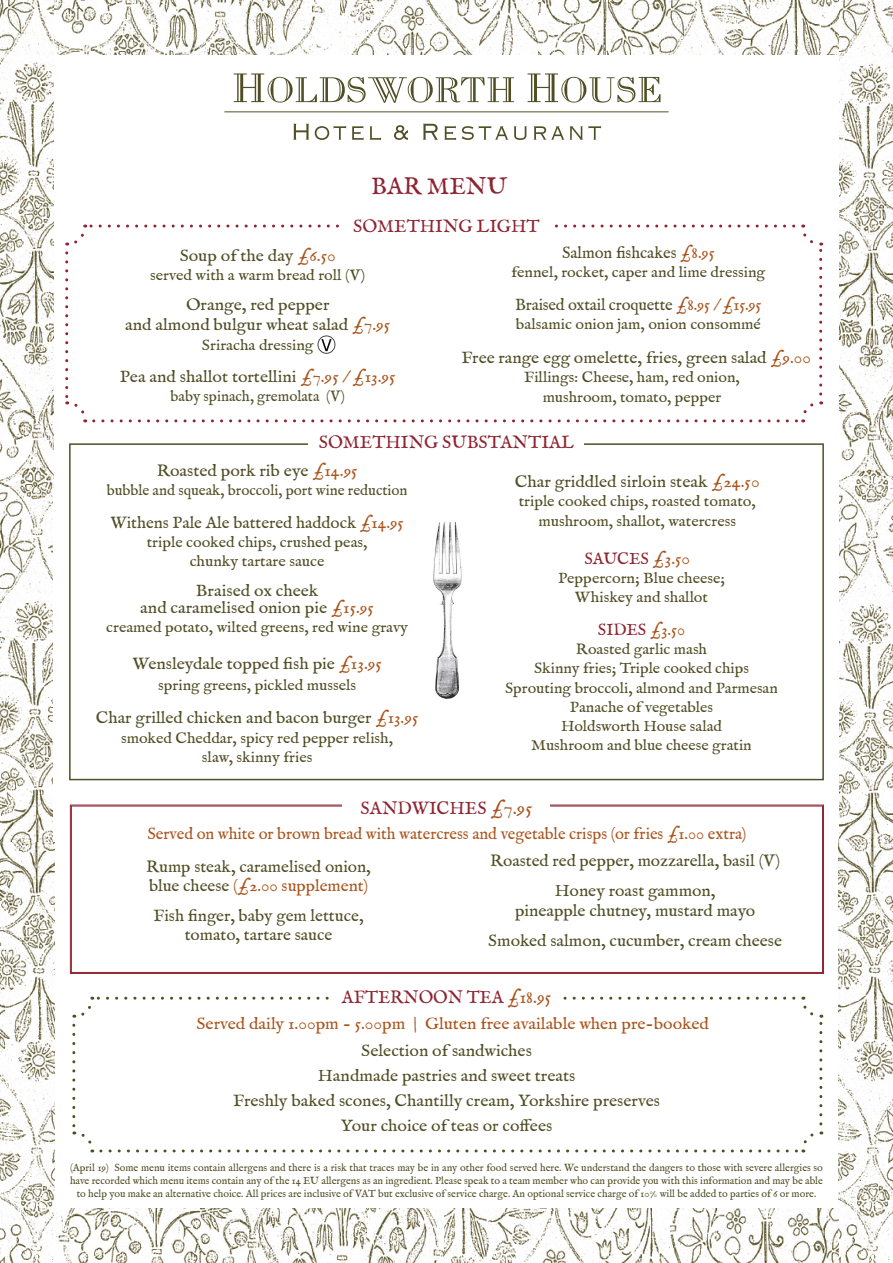
<style>
.page{position:relative;width:893px;height:1263px;background:#fff}
.page>*{position:absolute;margin:0;border:0;box-sizing:border-box;transform-origin:0 0}
.t1{font:24px "IM FELL English PRO Roman";color:#8d2431}
.t2{font:18px "IM FELL English PRO Roman";color:#8d2431}
.t3{font:16.5px "IM FELL English PRO Roman";color:#514e25;scale:1.07 1}
.t4{font:16.5px "IM FELL English PRO Roman";color:#514e25;scale:1.06 1}
.t5{font:16.5px "IM FELL English PRO Roman";color:#514e25;scale:1.04 1}
.t6{font:16.5px "IM FELL English PRO Roman";color:#514e25}
.t7{font:16.5px "IM FELL English PRO Roman";color:#aa541c}
.t8{font:16.5px "IM FELL English PRO Roman";color:#aa541c;scale:1.07 1}
.t9{font:16.5px "IM FELL English PRO Roman";color:#aa541c;scale:1.04 1}
.t10{font:16.5px "IM FELL English PRO Roman";color:#8d2431}
.t11{font:15px "IM FELL English PRO Roman";color:#514e25;scale:1.07 1}
.t12{font:15px "IM FELL English PRO Roman";color:#514e25;scale:1.06 1}
.t13{font:15px "IM FELL English PRO Roman";color:#514e25}
.t14{font:10.5px/12.6px "IM FELL English PRO Roman";color:#514e25;text-align:center}
.s1{color:#aa541c}
.s2{color:#514e25}
</style>
<div class="page">
<img style="left:433px;top:521px;width:29px;height:178px">
<img style="left:54px;top:0;width:786px;height:54px">
<img style="left:0;top:0;width:54px;height:487px">
<img style="left:840px;top:0;width:53px;height:840px">
<img style="left:0;top:487px;width:52px;height:356px">
<img style="left:0;top:843px;width:54px;height:420px">
<img style="left:839px;top:840px;width:54px;height:423px">
<img style="left:55px;top:1209px;width:587px;height:54px">
<img style="left:642px;top:1209px;width:197px;height:54px">
<svg style="left:65px;top:253px;width:23px;height:169px"></svg>
<svg style="left:94px;top:401px;width:728px;height:21px"></svg>
<svg style="left:801px;top:225px;width:21px;height:169px"></svg>
<svg style="left:67px;top:225px;width:727px;height:21px"></svg>
<svg style="left:234px;top:73px;width:280px;height:30px"></svg>
<svg style="left:527px;top:73px;width:133px;height:30px"></svg>
<svg style="left:293px;top:124px;width:16px;height:16px"></svg>
<svg style="left:315px;top:126px;width:31px;height:14px"></svg>
<svg style="left:352px;top:126px;width:12px;height:14px"></svg>
<svg style="left:370px;top:126px;width:11px;height:14px"></svg>
<svg style="left:394px;top:125px;width:14px;height:15px"></svg>
<svg style="left:423px;top:124px;width:15px;height:16px"></svg>
<svg style="left:444px;top:126px;width:12px;height:14px"></svg>
<svg style="left:462px;top:126px;width:46px;height:14px"></svg>
<svg style="left:514px;top:126px;width:13px;height:14px"></svg>
<svg style="left:534px;top:126px;width:30px;height:14px"></svg>
<svg style="left:570px;top:126px;width:31px;height:14px"></svg>
<hr style="left:224px;top:111px;width:445px;height:1px;background:#514e25">
<div style="left:69px;top:443px;width:755px;height:337px;border:2px solid #514e25"></div>
<div style="left:309px;top:434px;width:275px;height:19px;background:#fff"></div>
<svg style="left:70px;top:804px;width:754px;height:170px"></svg>
<svg style="left:72px;top:1025px;width:23px;height:127px"></svg>
<svg style="left:101px;top:1131px;width:721px;height:21px"></svg>
<svg style="left:801px;top:997px;width:21px;height:127px"></svg>
<svg style="left:74px;top:997px;width:720px;height:21px"></svg>
<div style="left:343px;top:800px;width:207px;height:21px;background:#fff"></div>
<div style="left:343px;top:219px;width:207px;height:16px;background:#fff"></div>
<div style="left:333px;top:990px;width:227px;height:18px;background:#fff"></div>
<img style="left:317px;top:335px;width:18px;height:19px">
<p class="t1" style="left:371px;top:173px;width:137px">BAR MENU</p>
<p class="t2" style="left:353px;top:216px;width:188px">SOMETHING LIGHT</p>
<p class="t3" style="left:180px;top:246px;width:147px">Soup of the day <span class="s1">£6.50</span></p>
<p class="t11" style="left:150px;top:267px;width:202px">served with a warm bread roll (V)</p>
<p class="t3" style="left:186px;top:295px;width:136px">Orange, red pepper</p>
<p class="t3" style="left:125px;top:315px;width:249px">and almond bulgur wheat salad <span class="s1">£7.95</span></p>
<p class="t11" style="left:202px;top:337px;width:106px">Sriracha dressing</p>
<p class="t3" style="left:120px;top:367px;width:259px">Pea and shallot tortellini <span class="s1">£7.95 / £13.95</span></p>
<p class="t13" style="left:171px;top:387px;width:176px">baby spinach, gremolata (V)</p>
<p class="t6" style="left:562px;top:243px;width:154px">Salmon fishcakes <span class="s1">£8.95</span></p>
<p class="t11" style="left:511px;top:263px;width:239px">fennel, rocket, caper and lime dressing</p>
<p class="t6" style="left:515px;top:295px;width:248px">Braised oxtail croquette <span class="s1">£8.95 / £15.95</span></p>
<p class="t11" style="left:516px;top:315px;width:230px">balsamic onion jam, onion consommé</p>
<p class="t4" style="left:461px;top:348px;width:331px">Free range egg omelette, fries, green salad <span class="s1">£9.00</span></p>
<p class="t12" style="left:524px;top:369px;width:205px">Fillings: Cheese, ham, red onion,</p>
<p class="t12" style="left:543px;top:388px;width:170px">mushroom, tomato, pepper</p>
<p class="t2" style="left:319px;top:431px;width:257px">SOMETHING SUBSTANTIAL</p>
<p class="t3" style="left:157px;top:461px;width:189px">Roasted pork rib eye <span class="s1">£14.95</span></p>
<p class="t13" style="left:107px;top:481px;width:302px">bubble and squeak, broccoli, port wine reduction</p>
<p class="t6" style="left:111px;top:513px;width:295px">Withens Pale Ale battered haddock <span class="s1">£14.95</span></p>
<p class="t11" style="left:147px;top:534px;width:208px">triple cooked chips, crushed peas,</p>
<p class="t11" style="left:190px;top:553px;width:128px">chunky tartare sauce</p>
<p class="t3" style="left:196px;top:581px;width:116px">Braised ox cheek</p>
<p class="t3" style="left:140px;top:598px;width:220px">and caramelised onion pie <span class="s1">£15.95</span></p>
<p class="t11" style="left:106px;top:619px;width:284px">creamed potato, wilted greens, red wine gravy</p>
<p class="t3" style="left:132px;top:654px;width:235px">Wensleydale topped fish pie <span class="s1">£13.95</span></p>
<p class="t11" style="left:158px;top:677px;width:186px">spring greens, pickled mussels</p>
<p class="t4" style="left:96px;top:708px;width:306px">Char grilled chicken and bacon burger <span class="s1">£13.95</span></p>
<p class="t11" style="left:121px;top:729px;width:256px">smoked Cheddar, spicy red pepper relish,</p>
<p class="t11" style="left:202px;top:748px;width:105px">slaw, skinny fries</p>
<p class="t3" style="left:515px;top:472px;width:230px">Char griddled sirloin steak <span class="s1">£24.50</span></p>
<p class="t11" style="left:519px;top:493px;width:223px">triple cooked chips, roasted tomato,</p>
<p class="t11" style="left:538px;top:512px;width:186px">mushroom, shallot, watercress</p>
<p class="t10" style="left:584px;top:549px;width:107px">SAUCES <span class="s1">£3.50</span></p>
<p class="t11" style="left:558px;top:569px;width:157px">Peppercorn; Blue cheese;</p>
<p class="t11" style="left:575px;top:589px;width:126px">Whiskey and shallot</p>
<p class="t10" style="left:598px;top:620px;width:89px">SIDES <span class="s1">£3.50</span></p>
<p class="t12" style="left:576px;top:640px;width:125px">Roasted garlic mash</p>
<p class="t12" style="left:534px;top:660px;width:204px">Skinny fries; Triple cooked chips</p>
<p class="t12" style="left:505px;top:679px;width:259px">Sprouting broccoli, almond and Parmesan</p>
<p class="t12" style="left:570px;top:698px;width:137px">Panache of vegetables</p>
<p class="t12" style="left:561px;top:717px;width:153px">Holdsworth House salad</p>
<p class="t12" style="left:531px;top:737px;width:209px">Mushroom and blue cheese gratin</p>
<p class="t2" style="left:361px;top:797px;width:173px">SANDWICHES <span class="s1">£7.95</span></p>
<p class="t7" style="left:147px;top:824px;width:600px">Served on white or brown bread with watercress and vegetable crisps (or fries £1.00 extra)</p>
<p class="t5" style="left:146px;top:857px;width:218px">Rump steak, caramelised onion,</p>
<p class="t9" style="left:149px;top:876px;width:212px"><span class="s2">blue cheese</span> (£2.00 supplement)</p>
<p class="t5" style="left:153px;top:906px;width:204px">Fish finger, baby gem lettuce,</p>
<p class="t5" style="left:185px;top:925px;width:143px">tomato, tartare sauce</p>
<p class="t5" style="left:490px;top:851px;width:280px">Roasted red pepper, mozzarella, basil (V)</p>
<p class="t4" style="left:555px;top:881px;width:153px">Honey roast gammon,</p>
<p class="t4" style="left:515px;top:900px;width:228px">pineapple chutney, mustard mayo</p>
<p class="t4" style="left:488px;top:930px;width:279px">Smoked salmon, cucumber, cream cheese</p>
<p class="t2" style="left:342px;top:987px;width:211px">AFTERNOON TEA <span class="s1">£18.95</span></p>
<p class="t8" style="left:196px;top:1014px;width:480px">Served daily 1.00pm - 5.00pm | Gluten free available when pre-booked</p>
<p class="t3" style="left:361px;top:1041px;width:161px">Selection of sandwiches</p>
<p class="t3" style="left:318px;top:1066px;width:242px">Handmade pastries and sweet treats</p>
<p class="t3" style="left:233px;top:1091px;width:401px">Freshly baked scones, Chantilly cream, Yorkshire preserves</p>
<p class="t3" style="left:341px;top:1116px;width:199px">Your choice of teas or coffees</p>
<p class="t14" style="left:70px;top:1162px;width:754px">(April 19) Some menu items contain allergens and there is a risk that traces may be in any other food served here. We understand the dangers to those with severe allergies so have recorded which menu items contain any of the 14 EU allergens as an ingredient. Please speak to a team member who can provide you with this information and may be able to help you make an alternative choice. All prices are inclusive of VAT but exclusive of service charge. An optional service charge of 10% will be added to parties of 6 or more.</p>
</div>
